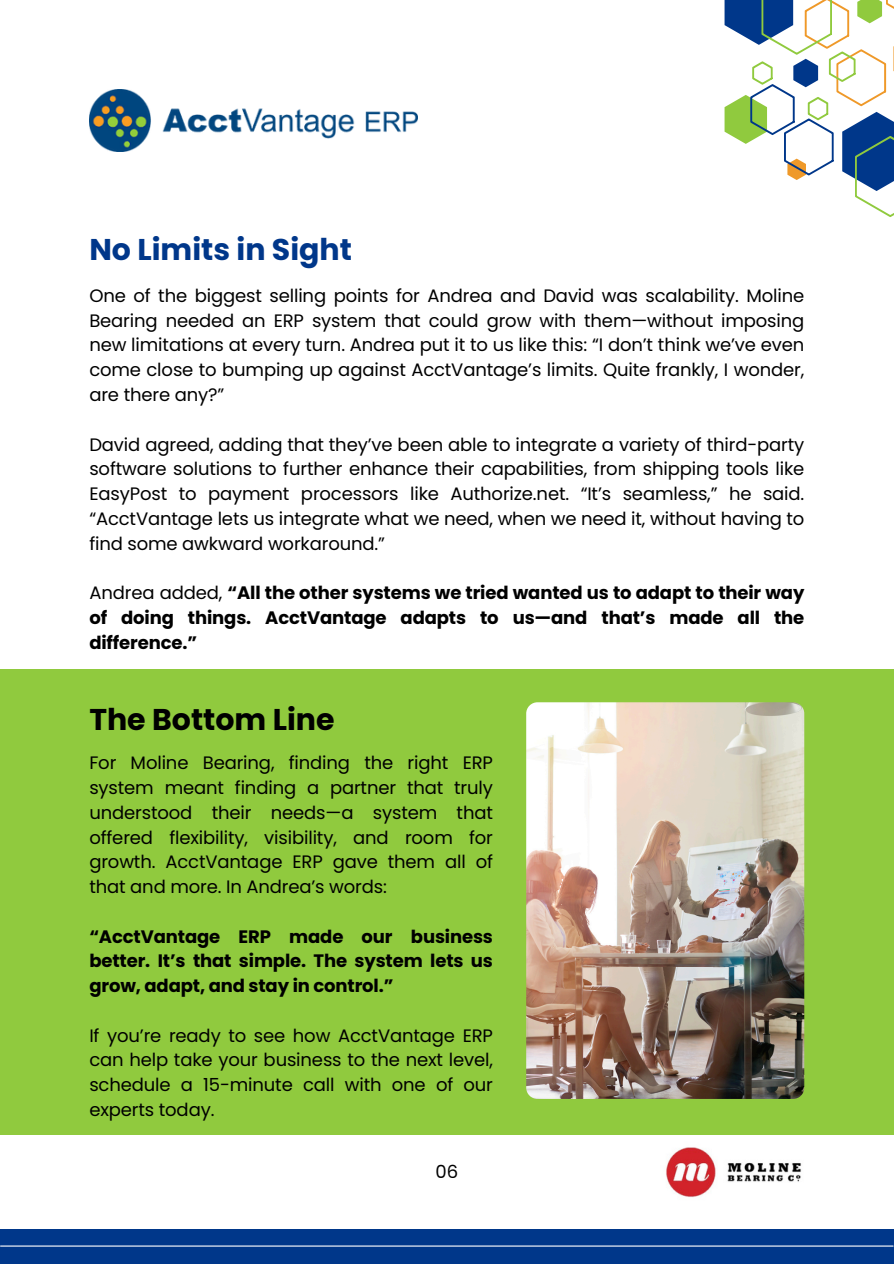
<style>
.page{position:relative;width:894px;height:1264px;background:#fff}
.page>*{position:absolute;margin:0;border:0;box-sizing:border-box;transform-origin:0 0}
.t1{font:700 30px "Poppins";color:#00378a}
.t2{font:700 30px "Poppins";color:#000}
.t3{font:18px/24.8px "Poppins";letter-spacing:-.01em;color:#000;text-align:justify}
.t4{font:700 18px/24.8px "Poppins";letter-spacing:-.01em;color:#000;text-align:justify}
.s1{font-weight:400}
</style>
<div class="page">
<img style="left:89px;top:89px;width:328px;height:62px">
<div style="left:0;top:1228px;width:893px;height:35px;background:#00378a"></div>
<hr style="left:1px;top:1245px;width:891px;height:1px;background:#fff">
<svg style="left:724px;top:0;width:170px;height:217px"></svg>
<img style="left:666px;top:1147px;width:135px;height:50px">
<div style="left:0;top:669px;width:892px;height:465px;background:#90ca3e"></div>
<img style="left:526px;top:702px;width:278px;height:396px;border-radius:11px">
<p class="t1" style="left:89px;top:228px;width:264px">No Limits in Sight</p>
<p class="t3" style="left:89px;top:283px;width:716px">One of the biggest selling points for Andrea and David was scalability. Moline Bearing needed an ERP system that could grow with them—without imposing new limitations at every turn. Andrea put it to us like this: “I don’t think we’ve even come close to bumping up against AcctVantage’s limits. Quite frankly, I wonder, are there any?”</p>
<h1 class="t3" style="left:89px;top:432px;width:716px">David agreed, adding that they’ve been able to integrate a variety of third-party software solutions to further enhance their capabilities, from shipping tools like EasyPost to payment processors like Authorize.net. “It’s seamless,” he said. “AcctVantage lets us integrate what we need, when we need it, without having to find some awkward workaround.”</h1>
<p class="t4" style="left:89px;top:580px;width:716px"><span class="s1">Andrea added,</span> “All the other systems we tried wanted us to adapt to their way of doing things. AcctVantage adapts to us—and that’s made all the difference.”</p>
<p class="t2" style="left:89px;top:698px;width:247px">The Bottom Line</p>
<p class="t3" style="left:89px;top:750px;width:405px">For Moline Bearing, finding the right ERP system meant finding a partner that truly understood their needs—a system that offered flexibility, visibility, and room for growth. AcctVantage ERP gave them all of that and more. In Andrea’s words:</p>
<h2 class="t4" style="left:89px;top:924px;width:405px">“AcctVantage ERP made our business better. It’s that simple. The system lets us grow, adapt, and stay in control.”</h2>
<p class="t3" style="left:89px;top:1023px;width:405px">If you’re ready to see how AcctVantage ERP can help take your business to the next level, schedule a 15-minute call with one of our experts today.</p>
<p class="t3" style="left:435px;top:1159px;width:24px">06</p>
</div>
